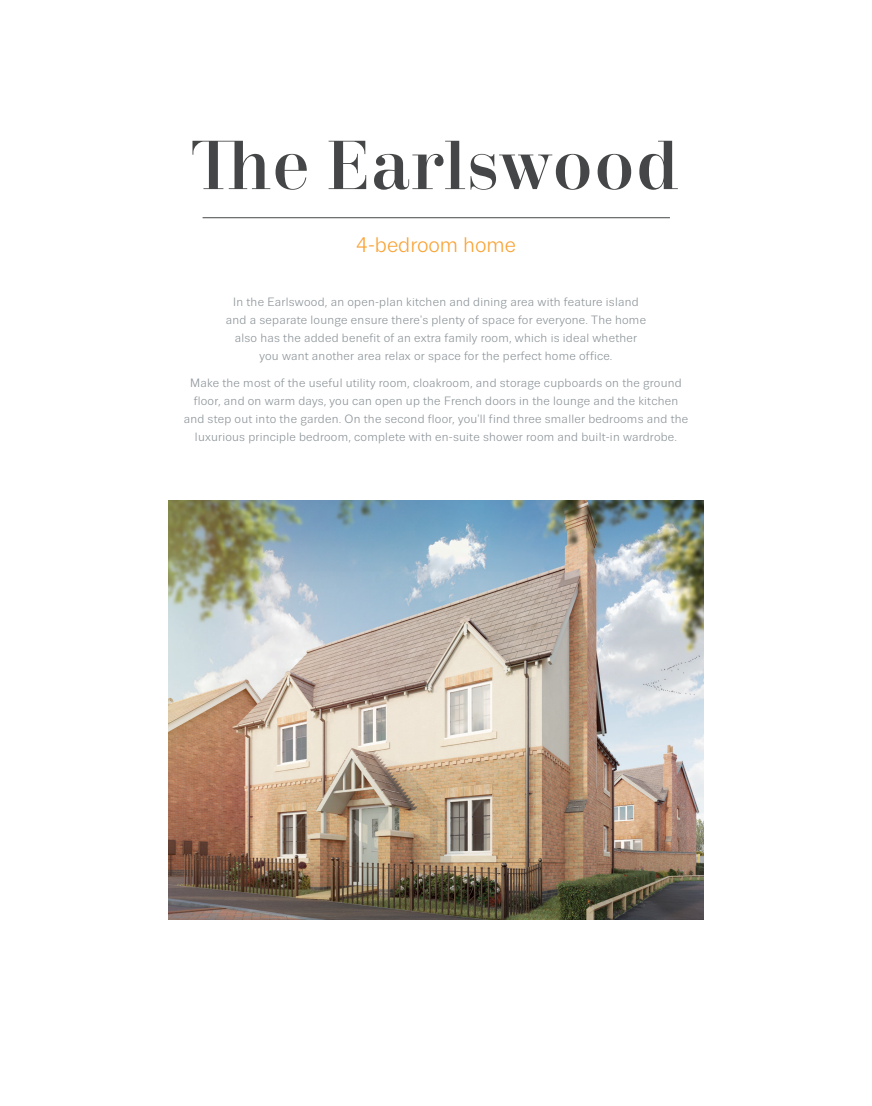
<style>
.page{position:relative;width:872px;height:1106px;background:#fff}
.page>*{position:absolute;margin:0;border:0;box-sizing:border-box;transform-origin:0 0}
.t1{font:500 69px "Trivia Serif";color:#454647}
.t2{font:21px "Trivia Sans";color:#f9a232}
.t3{font:12px/18px "Trivia Sans";letter-spacing:.02em;color:#8a9297;text-align:center}
</style>
<div class="page">
<img style="left:168px;top:500px;width:536px;height:419px">
<hr style="left:202px;top:217px;width:468px;height:1px;background:#454647">
<h1 class="t1" style="left:191px;top:128px;width:489px">The Earlswood</h1>
<h2 class="t2" style="left:356px;top:234px;width:162px">4-bedroom home</h2>
<p class="t3" style="left:226px;top:293px;width:422px">In the Earlswood, an open-plan kitchen and dining area with feature island and a separate lounge ensure there's plenty of space for everyone. The home also has the added benefit of an extra family room, which is ideal whether you want another area relax or space for the perfect home office.</p>
<p class="t3" style="left:184px;top:374px;width:506px">Make the most of the useful utility room, cloakroom, and storage cupboards on the ground floor, and on warm days, you can open up the French doors in the lounge and the kitchen and step out into the garden. On the second floor, you'll find three smaller bedrooms and the luxurious principle bedroom, complete with en-suite shower room and built-in wardrobe.</p>
</div>
